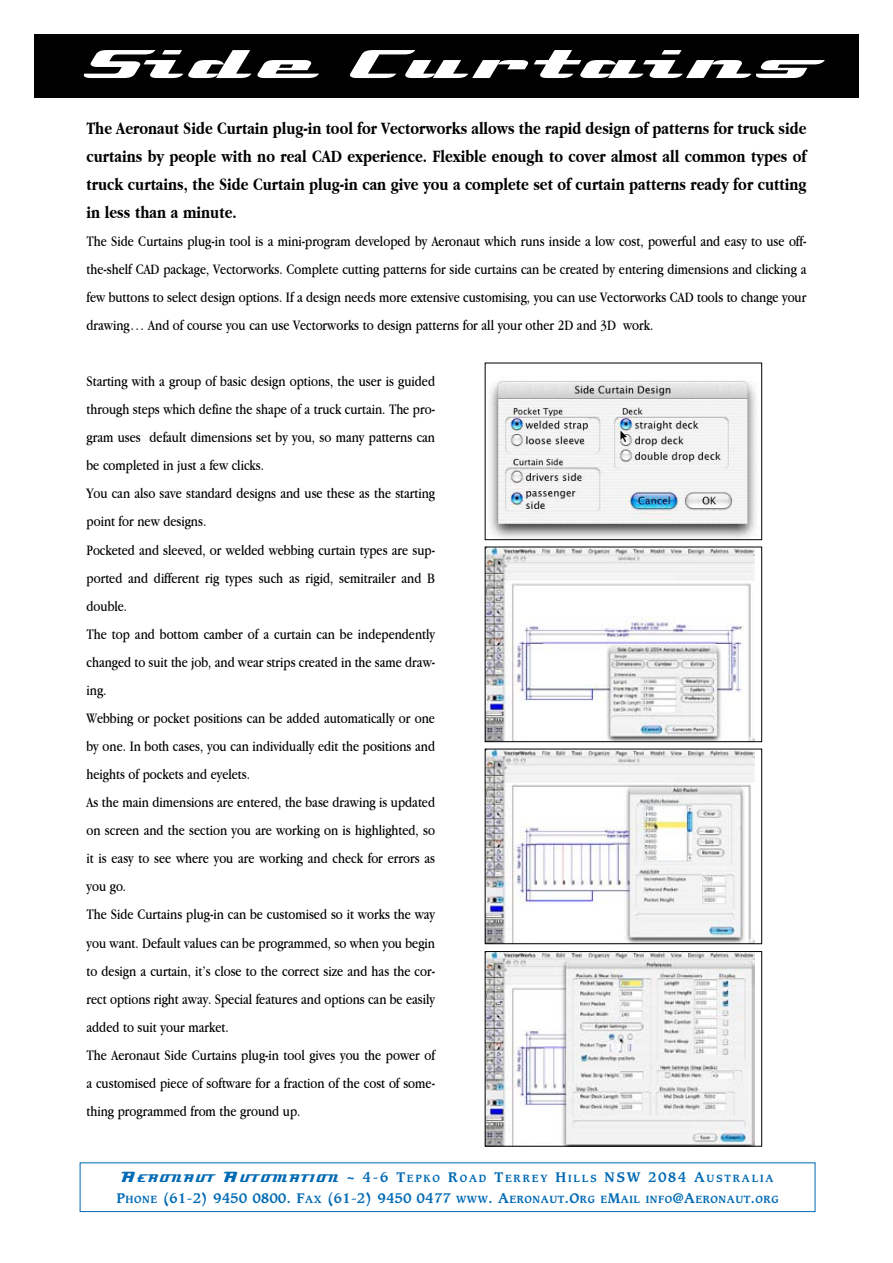
<style>
.page{position:relative;width:893px;height:1263px;background:#fff}
.page>*{position:absolute;margin:0;border:0;box-sizing:border-box;transform-origin:0 0}
.t1{font:45px "Linotype Atomatic";letter-spacing:.05em;color:#fff;scale:1.8 1}
.t2{font:700 18px/28px "Apple Garamond";color:#000;text-align:justify}
.t3{font:15px/28px "Apple Garamond";color:#000;text-align:justify}
.t4{font:700 13.5px "Caxton";letter-spacing:.04em;color:#016ab4}
.t5{font:700 10.2px "Caxton";letter-spacing:.18em;color:#016ab4}
.t6{font:700 10.2px "Caxton";letter-spacing:.055em;color:#016ab4}
.s1{font-family:"Linotype Atomatic";font-weight:400;font-size:16.5px}
.s2{font-family:"Linotype Atomatic";font-weight:400;font-size:12.3px}
.s3{font-size:13.5px}
.s4{font-size:10.2px}
</style>
<div class="page">
<div style="left:34px;top:34px;width:825px;height:63px;background:#000"></div>
<img style="left:489px;top:380px;width:267px;height:158px">
<div style="left:485px;top:363px;width:277px;height:177px;border:1px solid #000"></div>
<img style="left:487px;top:549px;width:267px;height:191px">
<div style="left:485px;top:547px;width:277px;height:195px;border:1px solid #000"></div>
<img style="left:487px;top:751px;width:267px;height:191px">
<div style="left:485px;top:749px;width:277px;height:195px;border:1px solid #000"></div>
<img style="left:487px;top:953px;width:267px;height:191px">
<div style="left:485px;top:951px;width:277px;height:195px;border:1px solid #000"></div>
<div style="left:80px;top:1162px;width:735px;height:50px;border:1px solid #016ab4"></div>
<h1 class="t1" style="left:82px;top:40px;width:407px">Side Cur tains</h1>
<p class="t2" style="left:87px;top:114px;width:721px">The Aeronaut Side Curtain plug-in tool for Vectorworks allows the rapid design of patterns for truck side curtains by people with no real CAD experience. Flexible enough to cover almost all common types of truck curtains, the Side Curtain plug-in can give you a complete set of curtain patterns ready for cutting in less than a minute.</p>
<p class="t3" style="left:87px;top:227px;width:721px">The Side Curtains plug-in tool is a mini-program developed by Aeronaut which runs inside a low cost, powerful and easy to use off&shy;the-shelf CAD package, Vectorworks. Complete cutting patterns for side curtains can be created by entering dimensions and clicking a few buttons to select design options. If a design needs more extensive customising, you can use Vectorworks CAD tools to change your drawing… And of course you can use Vectorworks to design patterns for all your other 2D and 3D work.</p>
<p class="t3" style="left:87px;top:367px;width:350px;text-align:left">Starting with a group of basic design options, the user is guided through steps which define the shape of a truck curtain. The pro&shy;gram uses default dimensions set by you, so many patterns can be completed in just a few clicks.<br>You can also save standard designs and use these as the starting point for new designs.<br>Pocketed and sleeved, or welded webbing curtain types are sup&shy;ported and different rig types such as rigid, semitrailer and B double.<br>The top and bottom camber of a curtain can be independently changed to suit the job, and wear strips created in the same draw&shy;ing.<br>Webbing or pocket positions can be added automatically or one by one. In both cases, you can individually edit the positions and heights of pockets and eyelets.<br>As the main dimensions are entered, the base drawing is updated on screen and the section you are working on is highlighted, so it is easy to see where you are working and check for errors as you go.<br>The Side Curtains plug-in can be customised so it works the way you want. Default values can be programmed, so when you begin to design a curtain, it’s close to the correct size and has the cor&shy;rect options right away. Special features and options can be easily added to suit your market.<br>The Aeronaut Side Curtains plug-in tool gives you the power of a customised piece of software for a fraction of the cost of some&shy;thing programmed from the ground up.</p>
<p class="t5" style="left:122px;top:1172px;width:653px"><span class="s1">A</span><span class="s2">ERONAUT</span> <span class="s1">A</span><span class="s2">UTOMATION</span> <span class="s3">~ 4-6 T</span>EPKO <span class="s3">R</span>OAD <span class="s3">T</span>ERR EY <span class="s3">H</span>ILLS <span class="s3">NSW 2084 A</span>USTR ALIA</p>
<p class="t4" style="left:116px;top:1190px;width:352px">P<span class="s4">HONE</span> (61-2) 9450 0800. F<span class="s4">AX</span> (61-2) 9450 0477 <span class="s4">WWW</span></p>
<p class="t6" style="left:489px;top:1193px;width:292px"><span class="s3">. A</span>ERONAUT<span class="s3">.O</span>RG E<span class="s3">M</span>AIL INFO<span class="s3">@A</span>ERONAUT<span class="s3">.</span>ORG</p>
</div>
